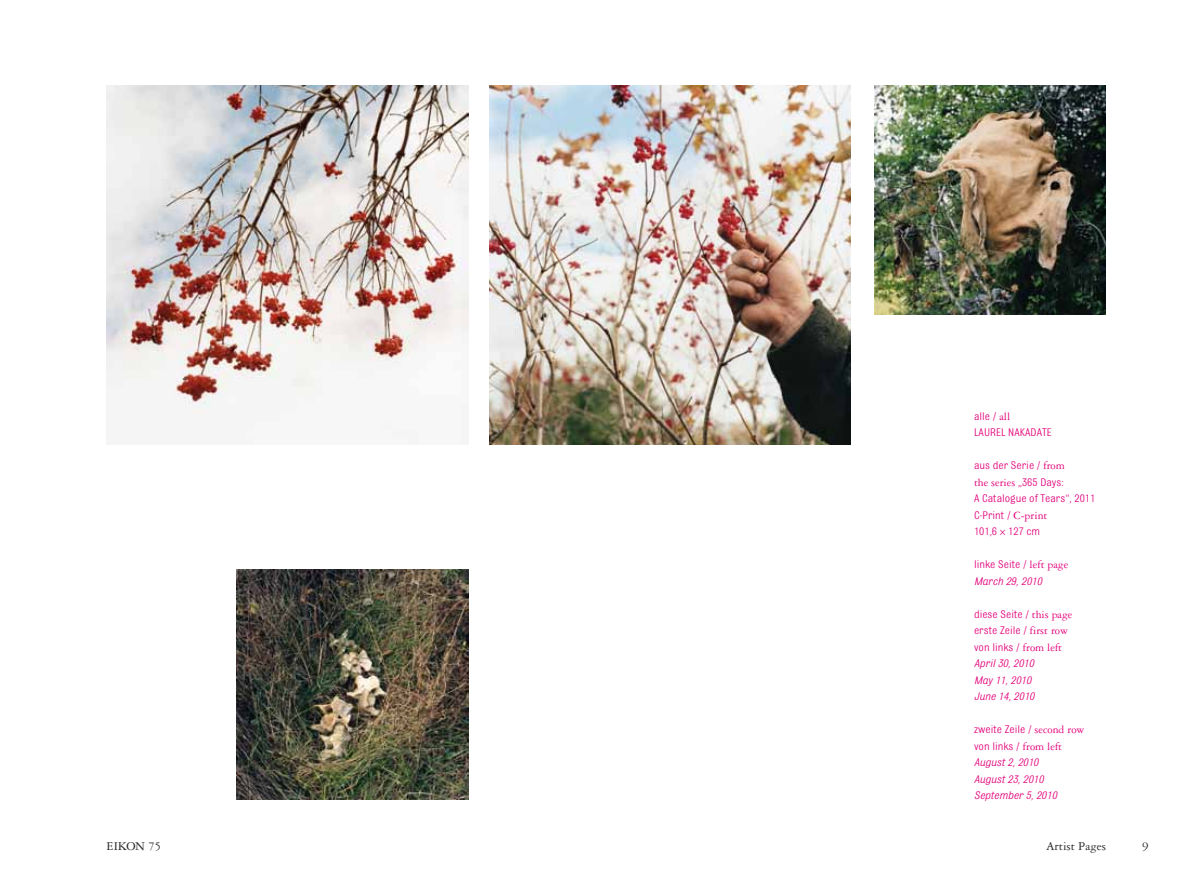
<style>
.page{position:relative;width:1191px;height:893px;background:#fff}
.page>*{position:absolute;margin:0;border:0;box-sizing:border-box;transform-origin:0 0}
.t1{font:12.75px "Garamond Three";color:#282829}
.t2{font:italic 11.7px/16.5px "Bulldog Std";color:#e2007a}
.t3{font:11.7px/16.5px "Bulldog Std";color:#e2007a}
.t4{font:11.7px "Garamond Three";color:#e2007a}
.s1{font-family:"Garamond Three"}
.s2{font-family:"Bulldog Std"}
.s3{font-style:normal}
.s4{font-family:"Garamond Three";font-style:normal}
</style>
<div class="page">
<img style="left:237px;top:570px;width:231px;height:229px">
<img style="left:106px;top:85px;width:362px;height:329px">
<img style="left:489px;top:85px;width:362px;height:360px">
<img style="left:874px;top:85px;width:232px;height:230px">
<p class="t3" style="left:974px;top:408px;width:79px">alle / <span class="s1">all<br></span>LAUREL NAKADATE</p>
<p class="t3" style="left:974px;top:458px;width:92px">aus der Serie / <span class="s1">from</span></p>
<p class="t4" style="left:974px;top:476px;width:91px">the series <span class="s2">„365 Days:</span></p>
<p class="t3" style="left:974px;top:491px;width:123px">A Catalogue of Tears“, 2011<br>C-Print / <span class="s1">C-print<br></span>101,6 127 cm</p>
<p class="t2" style="left:974px;top:557px;width:96px"><span class="s3">linke Seite /</span> <span class="s4">left page<br></span>March 29, 2010</p>
<p class="t2" style="left:974px;top:606px;width:100px"><span class="s3">diese Seite /</span> <span class="s4">this page </span><span class="s3">erste Zeile /</span> <span class="s4">first row </span><span class="s3">von links /</span> <span class="s4">from left<br></span>April 30, 2010<br>May 11, 2010<br>June 14, 2010</p>
<p class="t2" style="left:974px;top:722px;width:112px"><span class="s3">zweite Zeile /</span> <span class="s4">second row </span><span class="s3">von links /</span> <span class="s4">from left<br></span>August 2, 2010<br>August 23, 2010<br>September 5, 2010</p>
<p class="t1" style="left:106px;top:840px;width:56px">EIKON 75</p>
<p class="t1" style="left:1046px;top:839px;width:61px">Artist Pages</p>
<p class="t1" style="left:1142px;top:840px;width:8px">9</p>
</div>
